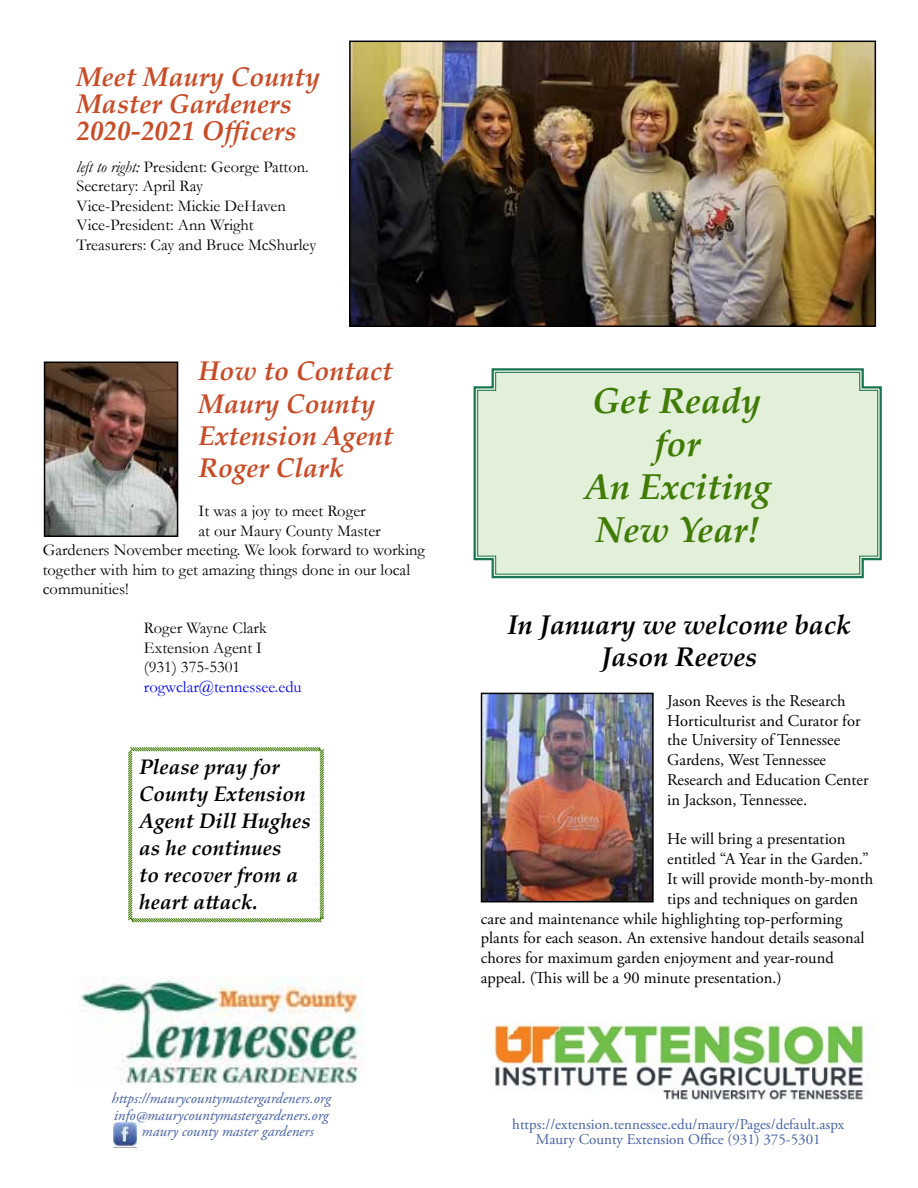
<style>
.page{position:relative;width:918px;height:1188px;background:#fff}
.page>*{position:absolute;margin:0;border:0;box-sizing:border-box;transform-origin:0 0}
.t1{font:italic 700 36px/43.2px "Palatino Linotype";color:#407b05;text-align:center}
.t2{font:italic 700 27px/32.4px "Palatino Linotype";color:#c94c28}
.t3{font:italic 700 27px/32.4px "Palatino Linotype";color:#000;text-align:center}
.t4{font:italic 700 21px/27px "Palatino Linotype";color:#000}
.t5{font:16.5px/19.8px "Adobe Garamond Pro";color:#000}
.t6{font:16.5px/19.5px "Garamond";color:#000}
.t7{font:16.5px "Garamond";color:#00f}
.t8{font:italic 15.15px "Adobe Garamond Pro";color:#4661a4}
.t9{font:15px/15px "Adobe Garamond Pro";color:#4661a4;text-align:center}
.s1{font-style:italic}
</style>
<div class="page">
<img style="left:47px;top:365px;width:128px;height:169px">
<div style="left:44px;top:362px;width:134px;height:175px;border:2px solid #000"></div>
<img style="left:352px;top:44px;width:521px;height:280px">
<div style="left:349px;top:41px;width:527px;height:286px;border:2px solid #000"></div>
<div style="left:114px;top:1123px;width:22px;height:25px;background:#000;opacity:.75"></div>
<img style="left:81px;top:976px;width:282px;height:109px">
<svg style="left:128px;top:747px;width:196px;height:176px"></svg>
<img style="left:484px;top:696px;width:167px;height:203px">
<div style="left:481px;top:693px;width:173px;height:209px;border:2px solid #000"></div>
<svg style="left:473px;top:368px;width:409px;height:211px"></svg>
<div style="left:477px;top:372px;width:401px;height:203px;background:#e2efd9"></div>
<img style="left:491px;top:1022px;width:378px;height:78px">
<h2 class="t2" style="left:76px;top:62px;width:245px;line-height:27px">Meet Maury County<br>Master Gardeners<br>2020-2021 Officers</h2>
<p class="t6" style="left:76px;top:156px;width:241px"><span class="s1">left to right:</span> President: George Patton.<br>Secretary: April Ray<br>Vice-President: Mickie DeHaven<br>Vice-President: Ann Wright<br>Treasurers: Cay and Bruce McShurley</p>
<h2 class="t2" style="left:199px;top:354px;width:196px">How to Contact<br>Maury County<br>Extension Agent<br>Roger Clark</h2>
<p class="t6" style="left:199px;top:501px;width:169px">It was a joy to meet Roger</p>
<p class="t6" style="left:199px;top:521px;width:184px">at our Maury County Master</p>
<p class="t6" style="left:43px;top:540px;width:384px">Gardeners November meeting. We look forward to working</p>
<p class="t6" style="left:43px;top:560px;width:369px">together with him to get amazing things done in our local</p>
<p class="t6" style="left:43px;top:579px;width:87px">communities!</p>
<p class="t6" style="left:144px;top:618px;width:124px">Roger Wayne Clark<br>Extension Agent I (931) 375-5301</p>
<p class="t7" style="left:144px;top:676px;width:159px">rogwclar@tennessee.edu</p>
<p class="t4" style="left:139px;top:752px;width:173px">Please pray for<br>County Extension<br>Agent Dill Hughes as he continues<br>to recover from a heart attack.</p>
<p class="t8" style="left:111px;top:1089px;width:221px">https://maurycountymastergardeners.org</p>
<p class="t8" style="left:114px;top:1106px;width:216px">info@maurycountymastergardeners.org</p>
<p class="t8" style="left:142px;top:1122px;width:174px">maury county master gardeners</p>
<h1 class="t1" style="left:584px;top:377px;width:188px">Get Ready for<br>An Exciting<br>New Year!</h1>
<h2 class="t3" style="left:507px;top:607px;width:345px">In January we welcome back<br>Jason Reeves</h2>
<p class="t5" style="left:667px;top:691px;width:203px">Jason Reeves is the Research<br>Horticulturist and Curator for the University of Tennessee<br>Gardens, West Tennessee<br>Research and Education Center in Jackson, Tennessee.</p>
<p class="t5" style="left:667px;top:830px;width:180px">He will bring a presentation</p>
<p class="t5" style="left:667px;top:850px;width:203px">entitled “A Year in the Garden.”</p>
<p class="t5" style="left:667px;top:870px;width:208px">It will provide month-by-month</p>
<p class="t5" style="left:667px;top:889px;width:192px">tips and techniques on garden</p>
<p class="t5" style="left:481px;top:909px;width:363px">care and maintenance while highlighting top-performing</p>
<p class="t5" style="left:481px;top:929px;width:385px">plants for each season. An extensive handout details seasonal</p>
<p class="t5" style="left:481px;top:949px;width:355px">chores for maximum garden enjoyment and year-round</p>
<p class="t5" style="left:481px;top:969px;width:303px">appeal. (This will be a 90 minute presentation.)</p>
<p class="t9" style="left:512px;top:1117px;width:334px">https://extension.tennessee.edu/maury/Pages/default.aspx<br>Maury County Extension Office (931) 375-5301</p>
</div>
